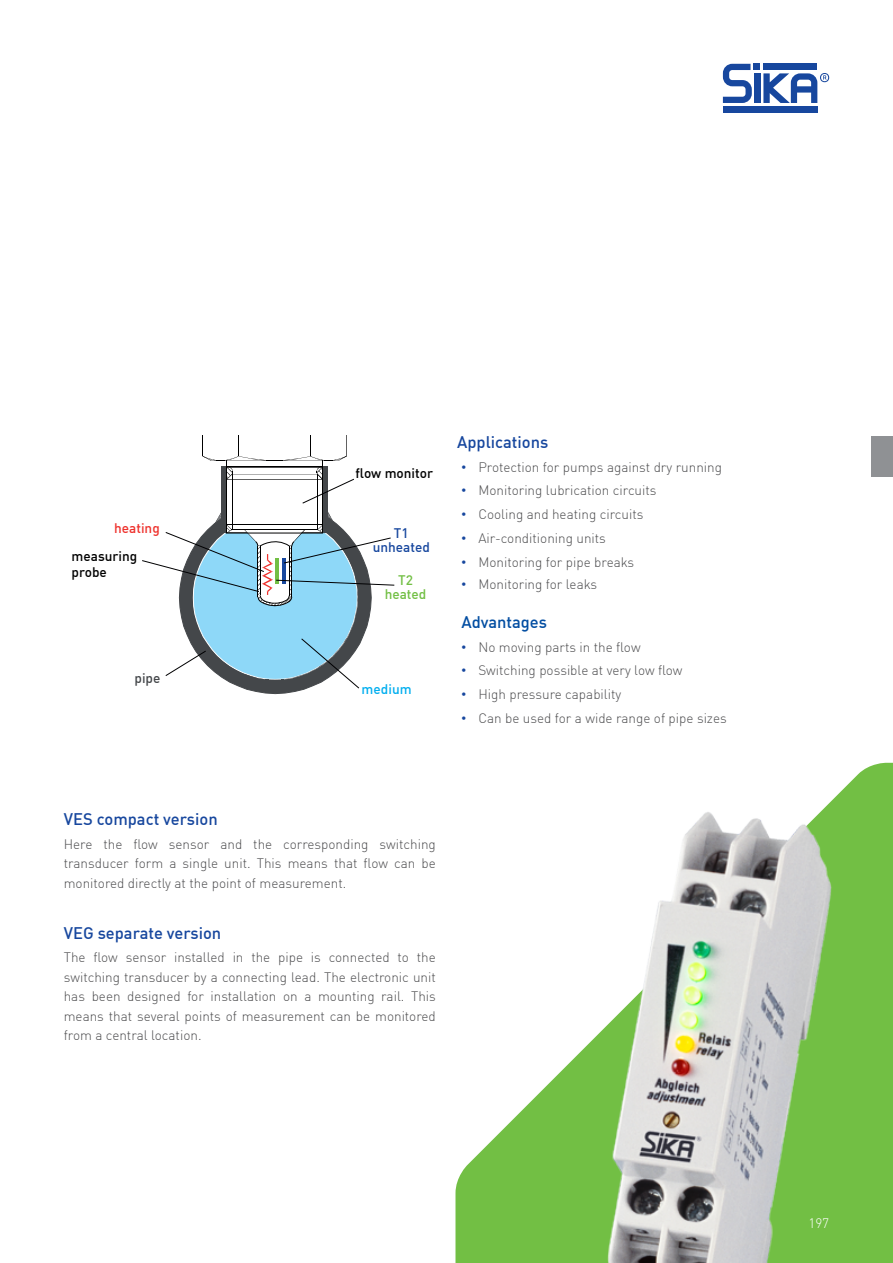
<style>
.page{position:relative;width:893px;height:1263px;background:#fff}
.page>*{position:absolute;margin:0;border:0;box-sizing:border-box;transform-origin:0 0}
.t1{font:500 16.5px "DIN Offc";color:#17479e}
.t2{font:500 16.5px "DIN Offc";color:#034ea2}
.t3{font:500 13.65px/16.4px "DIN Offc";color:#000}
.t4{font:500 13.65px/14.2px "DIN Offc";color:#17479e;text-align:center}
.t5{font:500 13.65px/14.2px "DIN Offc";color:#72bf44;text-align:center}
.t6{font:500 13.65px "DIN Offc";color:#ee322d}
.t7{font:500 13.65px "DIN Offc";color:#00aeef}
.t8{font:500 13.65px "DIN Offc";color:#44474a}
.t9{font:300 13.5px/19.5px "DIN Offc";color:#4d4d4f;text-align:justify}
.t10{font:300 13.5px "DIN Offc";color:#fff}
.s1{font-family:"Arial";font-weight:400;color:#17479e}
</style>
<div class="page">
<div style="left:723px;top:106px;width:94px;height:7px;background:#17479e"></div>
<svg style="left:723px;top:64px;width:106px;height:39px"></svg>
<div style="left:872px;top:436px;width:21px;height:41px;background:#8f9194"></div>
<hr style="left:226px;top:466px;width:97px;height:1px;background:#000">
<svg style="left:203px;top:435px;width:144px;height:26px"></svg>
<hr style="left:323px;top:460px;width:1px;height:73px;background:#000">
<div style="left:323px;top:466px;width:5px;height:67px;background:#44474a"></div>
<hr style="left:226px;top:461px;width:1px;height:72px;background:#000">
<svg style="left:142px;top:467px;width:253px;height:227px"></svg>
<svg style="left:455px;top:763px;width:438px;height:500px"></svg>
<img style="left:597px;top:802px;width:242px;height:461px">
<p class="t6" style="left:114px;top:519px;width:47px">heating</p>
<p class="t3" style="left:72px;top:547px;width:67px">measuring probe</p>
<p class="t8" style="left:135px;top:669px;width:27px">pipe</p>
<p class="t3" style="left:356px;top:465px;width:79px">flow monitor</p>
<p class="t4" style="left:373px;top:525px;width:59px">T1 unheated</p>
<p class="t5" style="left:385px;top:572px;width:43px">T2 heated</p>
<p class="t7" style="left:362px;top:680px;width:52px">medium</p>
<p class="t1" style="left:457px;top:431px;width:93px">Applications</p>
<p class="t9" style="left:461px;top:457px;width:262px"><span class="s1">•</span> Protection for pumps against dry running</p>
<p class="t9" style="left:461px;top:480px;width:197px"><span class="s1">•</span> Monitoring lubrication circuits</p>
<p class="t9" style="left:461px;top:504px;width:183px"><span class="s1">•</span> Cooling and heating circuits</p>
<p class="t9" style="left:461px;top:528px;width:146px"><span class="s1">•</span> Air-conditioning units</p>
<p class="t9" style="left:461px;top:552px;width:174px"><span class="s1">•</span> Monitoring for pipe breaks</p>
<p class="t9" style="left:461px;top:574px;width:137px"><span class="s1">•</span> Monitoring for leaks</p>
<p class="t2" style="left:461px;top:611px;width:87px">Advantages</p>
<p class="t9" style="left:461px;top:637px;width:181px"><span class="s1">•</span> No moving parts in the flow</p>
<p class="t9" style="left:461px;top:660px;width:223px"><span class="s1">•</span> Switching possible at very low flow</p>
<p class="t9" style="left:461px;top:684px;width:161px"><span class="s1">•</span> High pressure capability</p>
<p class="t9" style="left:461px;top:708px;width:267px"><span class="s1">•</span> Can be used for a wide range of pipe sizes</p>
<p class="t1" style="left:64px;top:808px;width:155px">VES compact version</p>
<p class="t9" style="left:64px;top:834px;width:374px">Here the flow sensor and the corresponding switching transducer form a single unit. This means that flow can be monitored directly at the point of measurement.</p>
<p class="t1" style="left:64px;top:922px;width:159px">VEG separate version</p>
<p class="t9" style="left:64px;top:948px;width:374px">The flow sensor installed in the pipe is connected to the switching transducer by a connecting lead. The electronic unit has been designed for installation on a mounting rail. This means that several points of measurement can be monitored from a central location.</p>
<p class="t10" style="left:808px;top:1214px;width:22px">197</p>
</div>
